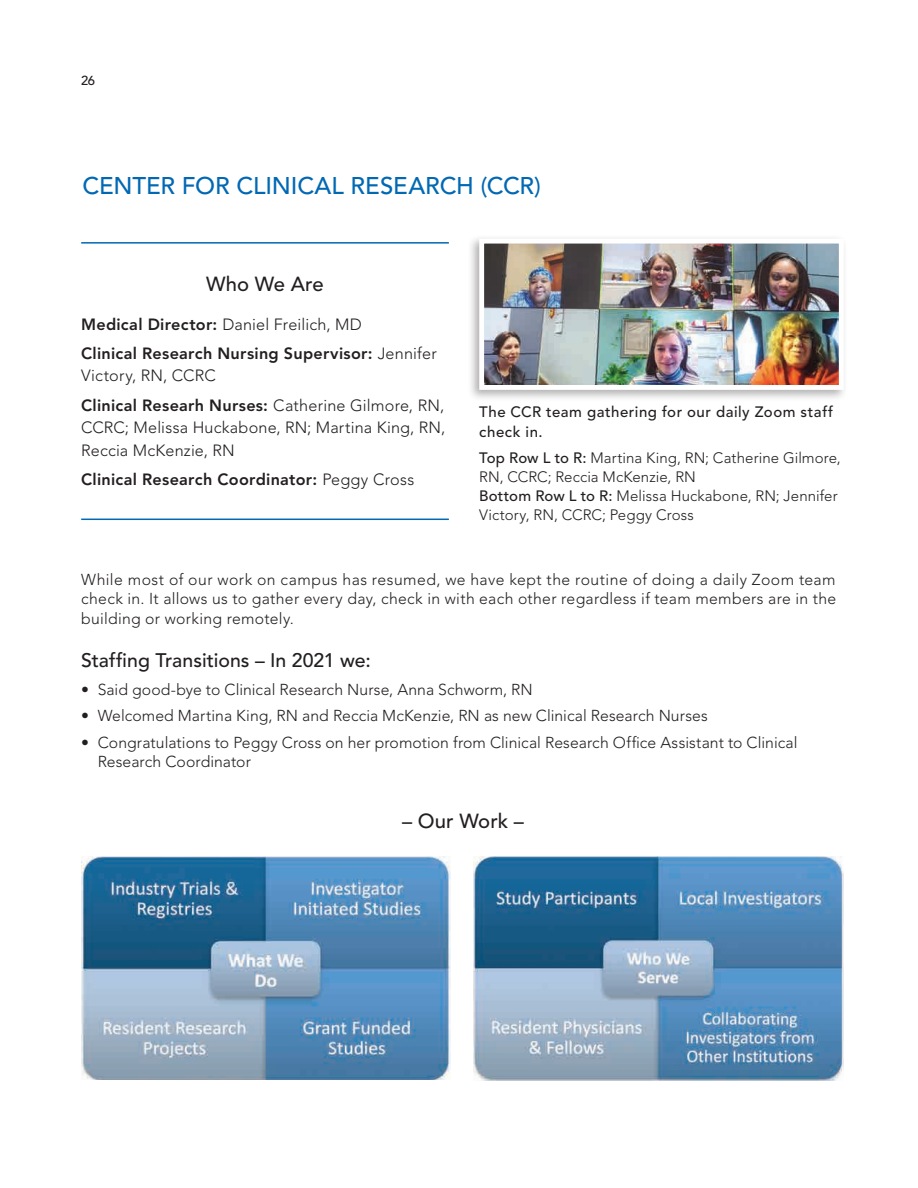
<style>
.page{position:relative;width:918px;height:1188px;background:#fff}
.page>*{position:absolute;margin:0;border:0;box-sizing:border-box;transform-origin:0 0}
.Large_Subhead{font:500 24px "Avenir LT Std";letter-spacing:-.005em;color:#0168b3}
.Text_Subhead{font:500 20.25px "Avenir LT Std";color:#231f20}
.Body_text{font:500 19.5px "Avenir LT Std";color:#231f20}
.Body_text-2{font:300 16.2px/22.5px "Avenir LT Std";letter-spacing:.01em;color:#231f20;text-align:justify}
.Body_text-3{font:800 16.2px/22.5px "Avenir LT Std";letter-spacing:.015em;color:#231f20}
.Body_text-4{font:300 15.75px/19.5px "Avenir LT Std";letter-spacing:.005em;color:#231f20;text-align:justify}
.Captions{font:300 15px/19.2px "Avenir LT Std";letter-spacing:.005em;color:#231f20}
.Captions-2{font:500 15px/19.2px "Avenir LT Std";letter-spacing:.035em;color:#231f20}
.t1{font:500 12.9px "Avenir LT Std";color:#231f20}
.s1{font-weight:800}
.s2{font-weight:300}
.s3{font-weight:500}
</style>
<div class="page">
<hr style="left:81px;top:242px;width:368px;height:2px;background:#0168b3">
<hr style="left:81px;top:519px;width:368px;height:1px;background:#0168b3">
<div style="left:467px;top:234px;width:381px;height:168px;background:#231f20;opacity:.35"></div>
<img style="left:485px;top:245px;width:353px;height:139px">
<div style="left:479px;top:239px;width:365px;height:151px;border:5px solid #fff"></div>
<img style="left:81px;top:856px;width:369px;height:224px">
<img style="left:474px;top:857px;width:370px;height:224px">
<p class="t1" style="left:81px;top:73px;width:16px">26</p>
<p class="Large_Subhead" style="left:82px;top:172px;width:460px">CENTER FOR CLINICAL RESEARCH (CCR)</p>
<p class="Text_Subhead" style="left:206px;top:272px;width:119px">Who We Are</p>
<p class="Body_text-2" style="left:81px;top:313px;width:282px"><span class="s1">Medical Director:</span> Daniel Freilich, MD</p>
<p class="Body_text-3" style="left:81px;top:342px;width:357px">Clinical Research Nursing Supervisor: <span class="s2">Jennifer<br>Victory, RN, CCRC</span></p>
<p class="Body_text-2" style="left:81px;top:394px;width:366px"><span class="s1">Clinical Researh Nurses:</span> Catherine Gilmore, RN, CCRC; Melissa Huckabone, RN; Martina King, RN, Reccia McKenzie, RN</p>
<p class="Body_text-3" style="left:81px;top:468px;width:335px">Clinical Research Coordinator: <span class="s2">Peggy Cross</span></p>
<p class="Captions-2" style="left:479px;top:403px;width:356px">The CCR team gathering for our daily Zoom staff check in.</p>
<p class="Captions" style="left:479px;top:448px;width:363px"><span class="s3">Top Row L to R:</span> Martina King, RN; Catherine Gilmore,<br>RN, CCRC; Reccia McKenzie, RN</p>
<p class="Captions" style="left:479px;top:486px;width:360px"><span class="s3">Bottom Row L to R:</span> Melissa Huckabone, RN; Jennifer<br>Victory, RN, CCRC; Peggy Cross</p>
<p class="Body_text-4" style="left:81px;top:570px;width:757px">While most of our work on campus has resumed, we have kept the routine of doing a daily Zoom team check in. It allows us to gather every day, check in with each other regardless if team members are in the building or working remotely.</p>
<p class="Body_text" style="left:81px;top:649px;width:291px">Staffing Transitions – In 2021 we:</p>
<p class="Body_text-4" style="left:81px;top:680px;width:453px">• Said good-bye to Clinical Research Nurse, Anna Schworm, RN</p>
<p class="Body_text-4" style="left:81px;top:706px;width:628px">• Welcomed Martina King, RN and Reccia McKenzie, RN as new Clinical Research Nurses</p>
<p class="Body_text-4" style="left:98px;top:732px;width:701px;text-indent:-17px">• Congratulations to Peggy Cross on her promotion from Clinical Research Office Assistant to Clinical<br>Research Coordinator</p>
<p class="Text_Subhead" style="left:402px;top:810px;width:123px">– Our Work –</p>
</div>
